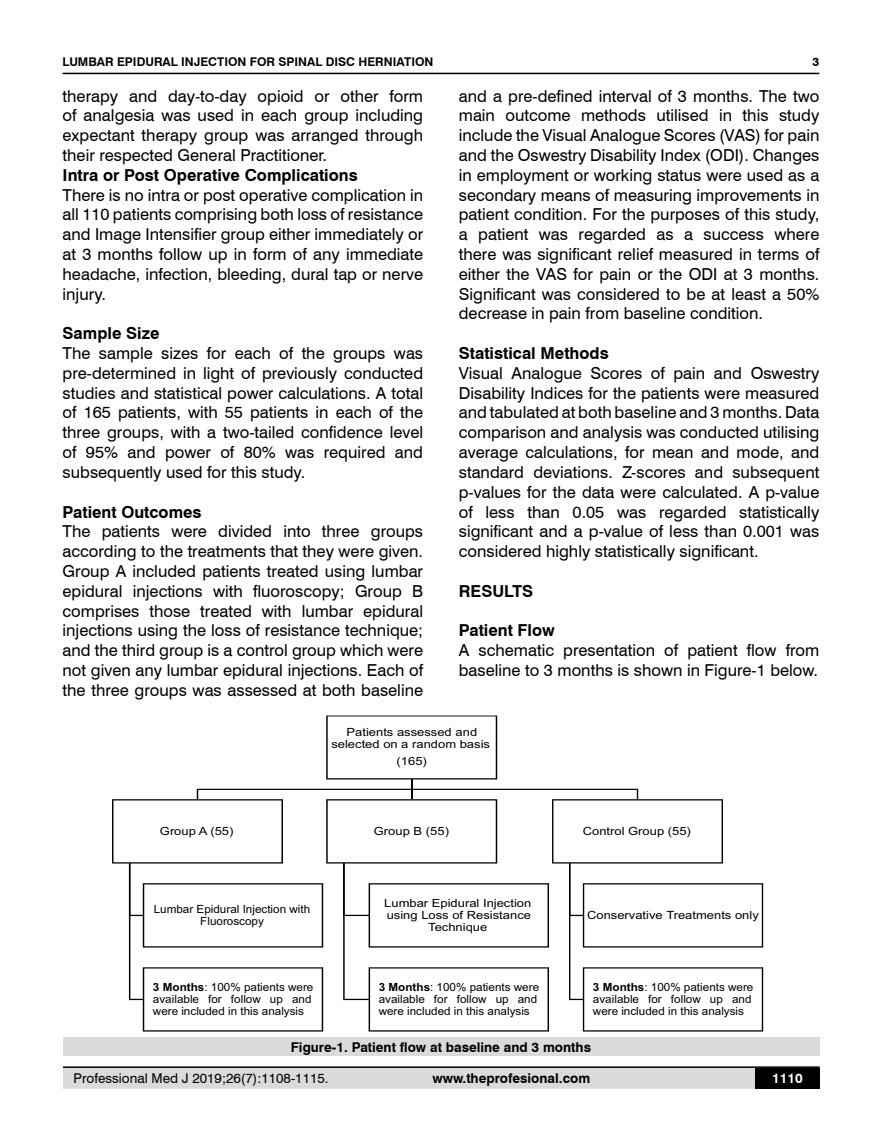
<style>
.page{position:relative;width:882px;height:1145px;background:#fff}
.page>*{position:absolute;margin:0;border:0;box-sizing:border-box;transform-origin:0 0}
.t1{font:16.5px/19.8px "Swiss 721 BT";color:#000;text-align:justify}
.t2{font:700 16.5px "Swiss 721 BT";color:#000}
.t3{font:700 13.5px "Swiss 721 BT";color:#000}
.t4{font:13.5px "Swiss 721 BT";color:#000}
.t5{font:700 13.5px "Swiss 721 BT";color:#fff}
.t6{font:700 12px "Swiss 721 BT";color:#000}
.t7{font:11.25px/12.1px "Arial";color:#000;scale:1.04 1}
.t8{font:11.25px/12.1px "Arial";color:#000;text-align:center;scale:1.15 1}
.s1{font-weight:700}
</style>
<div class="page">
<div style="left:63px;top:1067px;width:756px;height:21px;background:#dadada"></div>
<hr style="left:63px;top:1066px;width:756px;height:2px;background:#000">
<hr style="left:63px;top:73px;width:756px;height:1px;background:#000">
<div style="left:754px;top:1068px;width:65px;height:20px;background:#000"></div>
<svg style="left:112px;top:715px;width:650px;height:316px"></svg>
<div style="left:63px;top:1037px;width:756px;height:19px;background:#dadada"></div>
<p class="t6" style="left:63px;top:53px;width:372px">LUMBAR EPIDURAL INJECTION FOR SPINAL DISC HERNIATION</p>
<p class="t1" style="left:63px;top:85px;width:362px">therapy and day-to-day opioid or other form of analgesia was used in each group including expectant therapy group was arranged through their respected General Practitioner.</p>
<p class="t2" style="left:63px;top:163px;width:296px">Intra or Post Operative Complications</p>
<p class="t1" style="left:63px;top:184px;width:362px">There is no intra or post operative complication in all 110 patients comprising both loss of resistance and Image Intensifier group either immediately or at 3 months follow up in form of any immediate headache, infection, bleeding, dural tap or nerve injury.</p>
<p class="t2" style="left:63px;top:322px;width:98px">Sample Size</p>
<p class="t1" style="left:63px;top:343px;width:362px">The sample sizes for each of the groups was pre-determined in light of previously conducted studies and statistical power calculations. A total of 165 patients, with 55 patients in each of the three groups, with a two-tailed confidence level of 95% and power of 80% was required and subsequently used for this study.</p>
<p class="t2" style="left:63px;top:500px;width:140px">Patient Outcomes</p>
<p class="t1" style="left:63px;top:521px;width:362px">The patients were divided into three groups according to the treatments that they were given.<br>Group A included patients treated using lumbar epidural injections with fluoroscopy; Group B comprises those treated with lumbar epidural injections using the loss of resistance technique; and the third group is a control group which were not given any lumbar epidural injections. Each of the three groups was assessed at both baseline</p>
<p class="t6" style="left:812px;top:53px;width:8px">3</p>
<p class="t1" style="left:458px;top:85px;width:362px">and a pre-defined interval of 3 months. The two main outcome methods utilised in this study include the Visual Analogue Scores (VAS) for pain and the Oswestry Disability Index (ODI). Changes in employment or working status were used as a secondary means of measuring improvements in patient condition. For the purposes of this study, a patient was regarded as a success where there was significant relief measured in terms of either the VAS for pain or the ODI at 3 months.<br>Significant was considered to be at least a 50% decrease in pain from baseline condition.</p>
<p class="t2" style="left:458px;top:342px;width:151px">Statistical Methods</p>
<p class="t1" style="left:458px;top:362px;width:362px">Visual Analogue Scores of pain and Oswestry Disability Indices for the patients were measured and tabulated at both baseline and 3 months. Data comparison and analysis was conducted utilising average calculations, for mean and mode, and standard deviations. Z-scores and subsequent p-values for the data were calculated. A p-value of less than 0.05 was regarded statistically significant and a p-value of less than 0.001 was considered highly statistically significant.</p>
<p class="t2" style="left:458px;top:579px;width:76px">RESULTS</p>
<p class="t2" style="left:458px;top:619px;width:97px">Patient Flow</p>
<p class="t1" style="left:458px;top:640px;width:362px">A schematic presentation of patient flow from baseline to 3 months is shown in Figure-1 below.</p>
<p class="t8" style="left:331px;top:726px;width:139px">Patients assessed and selected on a random basis</p>
<p class="t8" style="left:396px;top:755px;width:28px">(165)</p>
<p class="t8" style="left:160px;top:824px;width:65px">Group A (55)</p>
<p class="t8" style="left:373px;top:824px;width:67px">Group B (55)</p>
<p class="t8" style="left:582px;top:824px;width:95px">Control Group (55)</p>
<p class="t7" style="left:154px;top:902px;width:152px;text-align:center">Lumbar Epidural Injection with<br>Fluoroscopy</p>
<p class="t8" style="left:384px;top:896px;width:129px">Lumbar Epidural Injection using Loss of Resistance<br>Technique</p>
<p class="t8" style="left:586px;top:908px;width:151px">Conservative Treatments only</p>
<p class="t7" style="left:153px;top:980px;width:156px"><span class="s1">3 Months</span>: 100% patients were available for follow up and were included in this analysis</p>
<p class="t7" style="left:378px;top:980px;width:156px"><span class="s1">3 Months</span>: 100% patients were available for follow up and were included in this analysis</p>
<p class="t7" style="left:592px;top:980px;width:156px"><span class="s1">3 Months</span>: 100% patients were available for follow up and were included in this analysis</p>
<p class="t3" style="left:291px;top:1037px;width:301px">Figure-1. Patient flow at baseline and 3 months</p>
<p class="t4" style="left:74px;top:1069px;width:256px">Professional Med J 2019;26(7):1108-1115.</p>
<p class="t3" style="left:432px;top:1069px;width:159px">www.theprofesional.com</p>
<p class="t5" style="left:771px;top:1069px;width:32px">1110</p>
</div>
